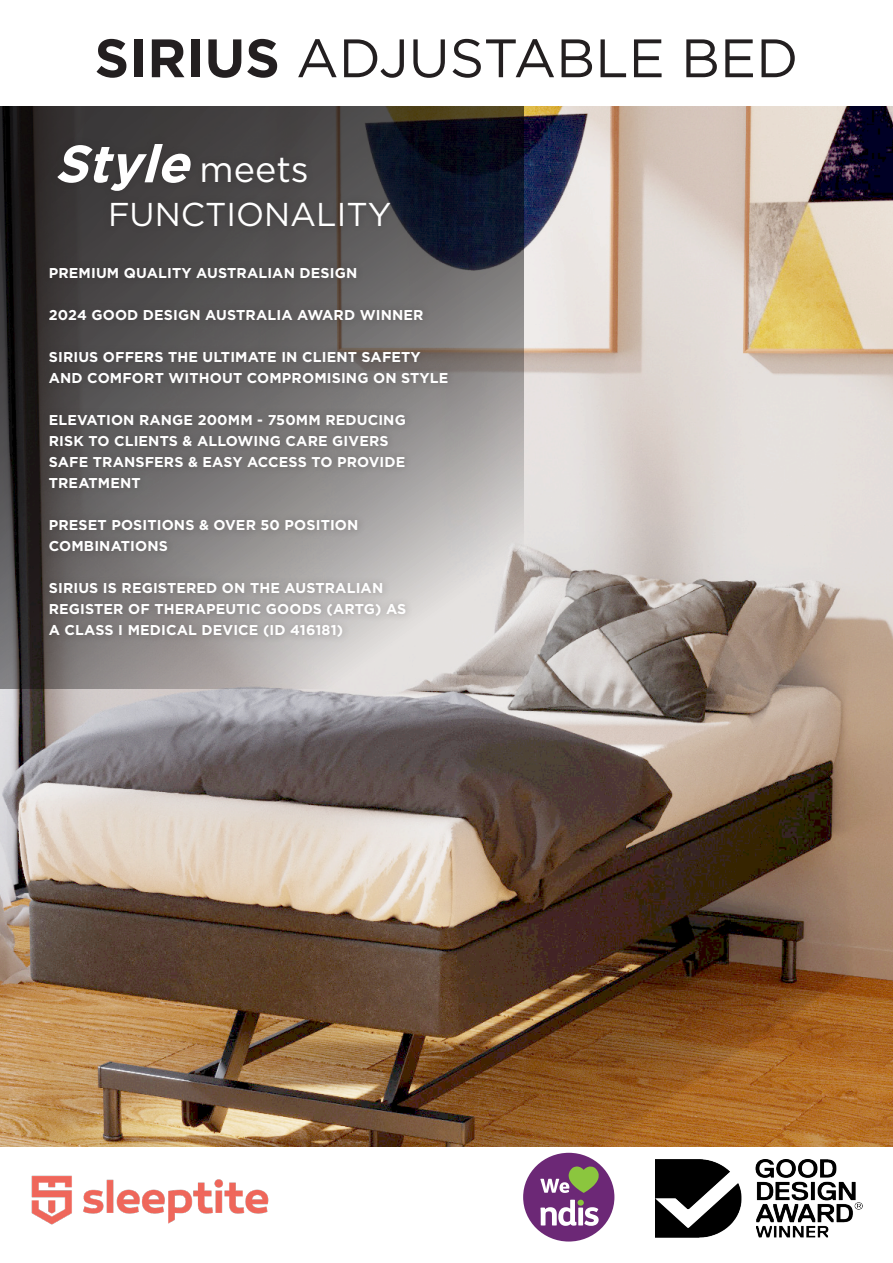
<style>
.page{position:relative;width:893px;height:1263px;background:#fff}
.page>*{position:absolute;margin:0;border:0;box-sizing:border-box;transform-origin:0 0}
.t1{font:54px "Gotham";color:#231f20}
.t2{font:italic 700 52.5px "Gotham";color:#fff}
.t3{font:33px "Gotham";color:#fff}
.t4{font:700 14.25px/21px "Gotham";letter-spacing:.01em;color:#fff}
.s1{font-weight:700}
.s2{font-weight:400;font-style:normal;font-size:36px}
</style>
<div class="page">
<img style="left:0;top:106px;width:893px;height:1040px">
<svg style="left:0;top:106px;width:523px;height:583px;background:#646163"></svg>
<div style="left:50px;top:136px;width:347px;height:98px;background:#231f20;opacity:.3"></div>
<img style="left:31px;top:1175px;width:238px;height:50px">
<div style="left:523px;top:1153px;width:91px;height:89px;background:#6c2876;border-radius:50%"></div>
<svg style="left:540px;top:1166px;width:59px;height:27px"></svg>
<svg style="left:540px;top:1200px;width:59px;height:26px"></svg>
<div style="left:42px;top:260px;width:413px;height:384px;background:#231f20;opacity:.3"></div>
<img style="left:655px;top:1159px;width:208px;height:78px">
<p class="t1" style="left:95px;top:24px;width:705px"><span class="s1">SIRIUS</span> ADJUSTABLE BED</p>
<p class="t2" style="left:54px;top:129px;width:256px">Style<span class="s2">m e e t s</span></p>
<p class="t3" style="left:108px;top:193px;width:285px">FUNCTIONALITY</p>
<p class="t4" style="left:49px;top:263px;width:310px">PREMIUM QUALITY AUSTRALIAN DESIGN</p>
<p class="t4" style="left:49px;top:305px;width:376px">2024 GOOD DESIGN AUSTRALIA AWARD WINNER</p>
<p class="t4" style="left:49px;top:347px;width:401px">SIRIUS OFFERS THE ULTIMATE IN CLIENT SAFETY<br>AND COMFORT WITHOUT COMPROMISING ON STYLE</p>
<p class="t4" style="left:49px;top:410px;width:359px">ELEVATION RANGE 200MM - 750MM REDUCING<br>RISK TO CLIENTS &amp; ALLOWING CARE GIVERS<br>SAFE TRANSFERS &amp; EASY ACCESS TO PROVIDE<br>TREATMENT</p>
<p class="t4" style="left:49px;top:515px;width:311px">PRESET POSITIONS &amp; OVER 50 POSITION<br>COMBINATIONS</p>
<p class="t4" style="left:49px;top:578px;width:359px">SIRIUS IS REGISTERED ON THE AUSTRALIAN<br>REGISTER OF THERAPEUTIC GOODS (ARTG) AS</p>
<p class="t4" style="left:49px;top:620px;width:296px">A CLASS I MEDICAL DEVICE (ID 416181)</p>
</div>
